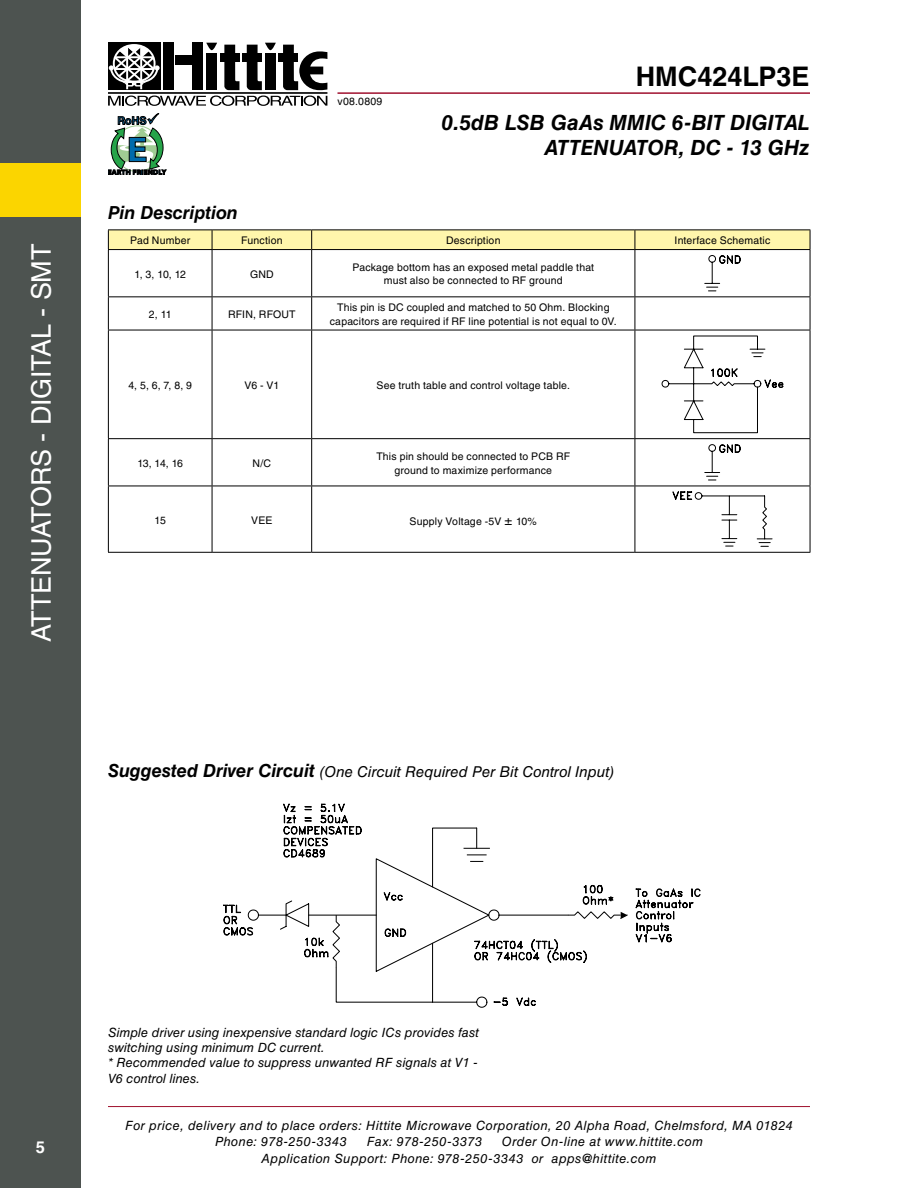
<style>
.page{position:relative;width:918px;height:1188px;background:#fff}
.page>*{position:absolute;margin:0;border:0;box-sizing:border-box;transform-origin:0 0}
.t1{font:27px "Helvetica LT Std";letter-spacing:-.01em;color:#fff}
.t2{font:700 27px "Helvetica LT Std";color:#000}
.t3{font:italic 700 21px/25.2px "Helvetica LT Std";letter-spacing:.005em;color:#000;text-align:right}
.t4{font:italic 700 18px "Helvetica LT Std";letter-spacing:-.005em;color:#000}
.t5{font:700 16.5px "Helvetica LT Std";color:#fff}
.t6{font:italic 15px "Helvetica LT Std";letter-spacing:.005em;color:#000}
.t7{font:italic 12.75px/16.5px "Helvetica LT Std";letter-spacing:.025em;color:#000}
.t8{font:italic 12.75px/15.3px "Helvetica LT Std";letter-spacing:.005em;color:#000}
.t9{font:10.5px/13.5px "Helvetica LT Std";letter-spacing:.015em;color:#000;text-align:center}
.s1{font-size:13.5px}
.s2{font-weight:700;font-size:18px}
</style>
<div class="page">
<hr style="left:108px;top:1106px;width:702px;height:1px;background:#a0112e">
<hr style="left:338px;top:92px;width:472px;height:2px;background:#a0112e">
<div style="left:108px;top:43px;width:52px;height:47px;background:#000"></div>
<hr style="left:126px;top:46px;width:2px;height:43px;background:#fff">
<hr style="left:140px;top:46px;width:2px;height:43px;background:#fff">
<svg style="left:109px;top:44px;width:50px;height:43px"></svg>
<hr style="left:108px;top:92px;width:219px;height:2px;background:#000">
<div style="left:192px;top:43px;width:11px;height:47px;background:#000"></div>
<div style="left:163px;top:43px;width:11px;height:47px;background:#000"></div>
<div style="left:176px;top:55px;width:18px;height:9px;background:#000"></div>
<svg style="left:206px;top:43px;width:11px;height:7px"></svg>
<div style="left:206px;top:53px;width:11px;height:37px;background:#000"></div>
<svg style="left:224px;top:45px;width:15px;height:45px"></svg>
<svg style="left:108px;top:96px;width:219px;height:10px"></svg>
<div style="left:220px;top:53px;width:19px;height:9px;background:#000"></div>
<svg style="left:247px;top:43px;width:29px;height:47px"></svg>
<div style="left:242px;top:53px;width:20px;height:9px;background:#000"></div>
<svg style="left:283px;top:45px;width:44px;height:45px"></svg>
<div style="left:279px;top:53px;width:19px;height:9px;background:#000"></div>
<svg style="left:108px;top:113px;width:58px;height:62px"></svg>
<div style="left:0;top:0;width:81px;height:1188px;background:#4d5350"></div>
<div style="left:0;top:163px;width:81px;height:54px;background:#fbd500"></div>
<hr style="left:108px;top:250px;width:1px;height:46px;background:#000">
<hr style="left:212px;top:250px;width:1px;height:46px;background:#000">
<hr style="left:311px;top:250px;width:1px;height:46px;background:#000">
<hr style="left:635px;top:250px;width:1px;height:46px;background:#000">
<hr style="left:810px;top:250px;width:1px;height:46px;background:#000">
<hr style="left:108px;top:296px;width:104px;height:1px;background:#000">
<hr style="left:108px;top:297px;width:1px;height:33px;background:#000">
<hr style="left:212px;top:296px;width:100px;height:1px;background:#000">
<hr style="left:212px;top:297px;width:1px;height:33px;background:#000">
<hr style="left:312px;top:296px;width:323px;height:1px;background:#000">
<hr style="left:311px;top:297px;width:1px;height:33px;background:#000">
<hr style="left:635px;top:296px;width:175px;height:1px;background:#000">
<hr style="left:635px;top:297px;width:1px;height:33px;background:#000">
<hr style="left:810px;top:297px;width:1px;height:33px;background:#000">
<hr style="left:108px;top:330px;width:104px;height:1px;background:#000">
<hr style="left:108px;top:330px;width:1px;height:108px;background:#000">
<hr style="left:212px;top:330px;width:100px;height:1px;background:#000">
<hr style="left:212px;top:330px;width:1px;height:108px;background:#000">
<hr style="left:312px;top:330px;width:323px;height:1px;background:#000">
<hr style="left:311px;top:330px;width:1px;height:108px;background:#000">
<hr style="left:635px;top:330px;width:175px;height:1px;background:#000">
<hr style="left:635px;top:330px;width:1px;height:108px;background:#000">
<hr style="left:810px;top:330px;width:1px;height:108px;background:#000">
<hr style="left:108px;top:438px;width:104px;height:1px;background:#000">
<hr style="left:108px;top:439px;width:1px;height:47px;background:#000">
<hr style="left:212px;top:438px;width:100px;height:1px;background:#000">
<hr style="left:212px;top:439px;width:1px;height:47px;background:#000">
<hr style="left:312px;top:438px;width:323px;height:1px;background:#000">
<hr style="left:311px;top:439px;width:1px;height:47px;background:#000">
<hr style="left:635px;top:438px;width:175px;height:1px;background:#000">
<hr style="left:635px;top:439px;width:1px;height:47px;background:#000">
<hr style="left:810px;top:439px;width:1px;height:47px;background:#000">
<hr style="left:108px;top:486px;width:104px;height:1px;background:#000">
<hr style="left:108px;top:486px;width:1px;height:66px;background:#000">
<hr style="left:212px;top:486px;width:100px;height:1px;background:#000">
<hr style="left:212px;top:486px;width:1px;height:66px;background:#000">
<hr style="left:312px;top:486px;width:323px;height:1px;background:#000">
<hr style="left:311px;top:486px;width:1px;height:66px;background:#000">
<hr style="left:635px;top:486px;width:175px;height:1px;background:#000">
<hr style="left:635px;top:486px;width:1px;height:66px;background:#000">
<hr style="left:810px;top:486px;width:1px;height:66px;background:#000">
<hr style="left:108px;top:552px;width:104px;height:1px;background:#000">
<hr style="left:212px;top:552px;width:100px;height:1px;background:#000">
<hr style="left:312px;top:552px;width:323px;height:1px;background:#000">
<hr style="left:635px;top:552px;width:175px;height:1px;background:#000">
<svg style="left:108px;top:230px;width:703px;height:61px"></svg>
<svg style="left:662px;top:336px;width:121px;height:97px"></svg>
<svg style="left:704px;top:444px;width:37px;height:36px"></svg>
<svg style="left:672px;top:491px;width:100px;height:56px"></svg>
<svg style="left:223px;top:803px;width:478px;height:205px"></svg>
<h1 class="t1" style="left:26px;top:642px;width:400px;rotate:-90deg">Attenuators - DIGITAL - SMT</h1>
<h3 class="t4" style="left:108px;top:201px;width:131px">Pin Description</h3>
<p class="t9" style="left:338px;top:95px;width:46px">v08.0809</p>
<h1 class="t2" style="left:636px;top:60px;width:175px">HMC424LP3E</h1>
<h2 class="t3" style="left:442px;top:109px;width:370px">0.5dB LSB GaAs MMIC 6-BIT DIGITAL<br>ATTENUATOR, DC - 13 GHz</h2>
<p class="t9" style="left:130px;top:234px;width:61px">Pad Number</p>
<p class="t9" style="left:241px;top:234px;width:43px">Function</p>
<p class="t9" style="left:446px;top:234px;width:56px">Description</p>
<p class="t9" style="left:675px;top:234px;width:97px">Interface Schematic</p>
<p class="t9" style="left:134px;top:267px;width:53px">1, 3, 10, 12</p>
<p class="t9" style="left:250px;top:267px;width:25px">GND</p>
<p class="t9" style="left:352px;top:260px;width:243px">Package bottom has an exposed metal paddle that must also be connected to RF ground</p>
<p class="t9" style="left:149px;top:307px;width:24px">2, 11</p>
<p class="t9" style="left:228px;top:307px;width:69px">RFIN, RFOUT</p>
<p class="t9" style="left:330px;top:301px;width:289px">This pin is DC coupled and matched to 50 Ohm. Blocking capacitors are required if RF line potential is not equal to 0V.</p>
<p class="t9" style="left:128px;top:378px;width:65px">4, 5, 6, 7, 8, 9</p>
<p class="t9" style="left:245px;top:378px;width:36px">V6 - V1</p>
<p class="t9" style="left:377px;top:378px;width:195px">See truth table and control voltage table.</p>
<p class="t9" style="left:137px;top:456px;width:47px">13, 14, 16</p>
<p class="t9" style="left:253px;top:456px;width:20px">N/C</p>
<p class="t9" style="left:376px;top:450px;width:195px">This pin should be connected to PCB RF ground to maximize performance</p>
<p class="t9" style="left:155px;top:513px;width:13px">15</p>
<p class="t9" style="left:251px;top:513px;width:23px">VEE</p>
<p class="t9" style="left:410px;top:514px;width:129px">Supply Voltage -5V <span class="s1">±</span> 10%</p>
<h3 class="t6" style="left:108px;top:763px;width:508px"><span class="s2">Suggested Driver Circuit</span> (One Circuit Required Per Bit Control Input)</h3>
<h3 class="t5" style="left:36px;top:1138px;width:11px">5</h3>
<p class="t8" style="left:108px;top:1025px;width:373px">Simple driver using inexpensive standard logic ICs provides fast switching using minimum DC current.<br>* Recommended value to suppress unwanted RF signals at V1 - V6 control lines.</p>
<p class="t7" style="left:215px;top:1117px;width:579px;text-indent:-90px">For price, delivery and to place orders: Hittite Microwave Corporation, 20 Alpha Road, Chelmsford, MA 01824<br>Phone: 978-250-3343</p>
<p class="t7" style="left:262px;top:1133px;width:443px;text-indent:240px">Order On-line at www.hittite.com<br>Application Support: Phone: 978-250-3343 or apps@hittite.com</p>
<p class="t7" style="left:367px;top:1133px;width:117px">Fax: 978-250-3373</p>
</div>
